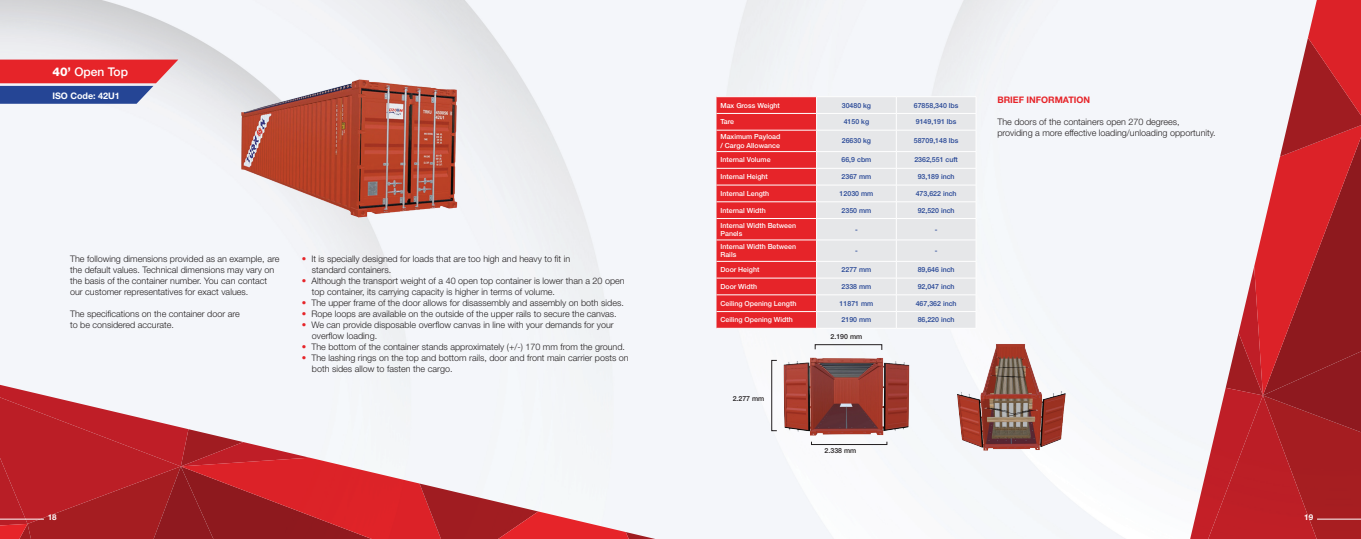
<style>
.page{position:relative;width:1361px;height:539px;background:#fff}
.page>*{position:absolute;margin:0;border:0;box-sizing:border-box;transform-origin:0 0}
.t1{font:500 12px "Helvetica Neue LT Std";color:#fff}
.t2{font:300 9px/11px "Helvetica Neue LT Std";color:#231f20}
.t3{font:700 9px "Helvetica Neue LT Std";color:#e62429}
.t4{font:700 9px "Helvetica Neue LT Std";color:#fff}
.t5{font:700 8px "Helvetica Neue LT Std";color:#fff}
.t6{font:500 7px/8.4px "Helvetica Neue LT Std";color:#fff}
.t7{font:500 7px "Helvetica Neue LT Std";color:#254595}
.t8{font:500 7px "Helvetica Neue LT Std";color:#231f20}
.s1{font-weight:800}
.s2{font-family:"Helvetica";color:#e62429}
</style>
<div class="page">
<svg style="left:1177px;top:0;width:184px;height:539px"></svg>
<svg style="left:0;top:381px;width:675px;height:158px"></svg>
<img style="left:165px;top:44px;width:370px;height:197px">
<div style="left:817px;top:97px;width:159px;height:228px;background:#e6e7e9"></div>
<hr style="left:816px;top:113px;width:80px;height:1px;background:#fff">
<hr style="left:896px;top:113px;width:80px;height:1px;background:#fff">
<hr style="left:816px;top:130px;width:80px;height:1px;background:#fff">
<hr style="left:896px;top:130px;width:80px;height:1px;background:#fff">
<hr style="left:816px;top:151px;width:80px;height:1px;background:#fff">
<hr style="left:896px;top:151px;width:80px;height:1px;background:#fff">
<hr style="left:816px;top:168px;width:80px;height:1px;background:#fff">
<hr style="left:896px;top:168px;width:80px;height:1px;background:#fff">
<hr style="left:816px;top:185px;width:80px;height:1px;background:#fff">
<hr style="left:896px;top:185px;width:80px;height:1px;background:#fff">
<hr style="left:816px;top:201px;width:80px;height:1px;background:#fff">
<hr style="left:896px;top:201px;width:80px;height:1px;background:#fff">
<hr style="left:816px;top:218px;width:80px;height:1px;background:#fff">
<hr style="left:896px;top:218px;width:80px;height:1px;background:#fff">
<hr style="left:816px;top:240px;width:80px;height:1px;background:#fff">
<hr style="left:896px;top:240px;width:80px;height:1px;background:#fff">
<hr style="left:816px;top:261px;width:80px;height:1px;background:#fff">
<hr style="left:896px;top:261px;width:80px;height:1px;background:#fff">
<hr style="left:816px;top:278px;width:80px;height:1px;background:#fff">
<hr style="left:896px;top:278px;width:80px;height:1px;background:#fff">
<hr style="left:816px;top:294px;width:80px;height:1px;background:#fff">
<hr style="left:896px;top:294px;width:80px;height:1px;background:#fff">
<hr style="left:816px;top:311px;width:80px;height:1px;background:#fff">
<svg style="left:716px;top:97px;width:101px;height:231px;background:#e73237"></svg>
<hr style="left:896px;top:311px;width:80px;height:1px;background:#fff">
<svg style="left:896px;top:97px;width:1px;height:228px"></svg>
<img style="left:717px;top:325px;width:205px;height:129px">
<img style="left:922px;top:317px;width:197px;height:141px">
<hr style="left:1317px;top:518px;width:44px;height:1px;background:#fff">
<hr style="left:0;top:518px;width:44px;height:1px;background:#fff">
<svg style="left:0;top:60px;width:178px;height:44px;background:#a7516f"></svg>
<h1 class="t1" style="left:52px;top:64px;width:77px"><span class="s1">40’</span> Open Top</h1>
<p class="t4" style="left:52px;top:90px;width:69px">ISO Code: 42U1</p>
<p class="t2" style="left:70px;top:253px;width:211px">The following dimensions provided as an example, are the default values. Technical dimensions may vary on the basis of the container number. You can contact our customer representatives for exact values.</p>
<p class="t2" style="left:70px;top:308px;width:171px">The specifications on the container door are to be considered accurate.</p>
<p class="t2" style="left:312px;top:253px;width:260px;text-indent:-10px"><span class="s2">•</span> It is specially designed for loads that are too high and heavy to fit in standard containers.</p>
<p class="t2" style="left:312px;top:275px;width:314px;text-indent:-10px"><span class="s2">•</span> Although the transport weight of a 40 open top container is lower than a 20 open top container, its carrying capacity is higher in terms of volume.</p>
<p class="t2" style="left:302px;top:297px;width:323px"><span class="s2">•</span> The upper frame of the door allows for disassembly and assembly on both sides.</p>
<p class="t2" style="left:302px;top:308px;width:316px"><span class="s2">•</span> Rope loops are available on the outside of the upper rails to secure the canvas.</p>
<p class="t2" style="left:312px;top:319px;width:303px;text-indent:-10px"><span class="s2">•</span> We can provide disposable overflow canvas in line with your demands for your overflow loading.</p>
<p class="t2" style="left:302px;top:341px;width:325px"><span class="s2">•</span> The bottom of the container stands approximately (+/-) 170 mm from the ground.</p>
<p class="t2" style="left:312px;top:352px;width:318px;text-indent:-10px"><span class="s2">•</span> The lashing rings on the top and bottom rails, door and front main carrier posts on both sides allow to fasten the cargo.</p>
<p class="t6" style="left:720px;top:101px;width:61px">Max Gross Weight</p>
<p class="t7" style="left:842px;top:101px;width:31px">30480 kg</p>
<p class="t7" style="left:914px;top:101px;width:46px">67858,340 lbs</p>
<p class="t6" style="left:720px;top:117px;width:15px">Tare</p>
<p class="t7" style="left:844px;top:118px;width:27px">4150 kg</p>
<p class="t7" style="left:916px;top:118px;width:42px">9149,191 lbs</p>
<p class="t6" style="left:720px;top:132px;width:61px">Maximum Payload / Cargo Allowance</p>
<p class="t7" style="left:842px;top:137px;width:31px">26630 kg</p>
<p class="t7" style="left:914px;top:137px;width:46px">58709,148 lbs</p>
<p class="t6" style="left:720px;top:156px;width:52px">Internal Volume</p>
<p class="t7" style="left:841px;top:156px;width:31px">66,9 cbm</p>
<p class="t7" style="left:914px;top:156px;width:45px">2362,551 cuft</p>
<p class="t6" style="left:720px;top:172px;width:49px">Internal Height</p>
<p class="t7" style="left:841px;top:172px;width:31px">2367 mm</p>
<p class="t7" style="left:917px;top:172px;width:38px">93,189 inch</p>
<p class="t6" style="left:720px;top:189px;width:50px">Internal Length</p>
<p class="t7" style="left:839px;top:189px;width:35px">12030 mm</p>
<p class="t7" style="left:916px;top:189px;width:42px">473,622 inch</p>
<p class="t6" style="left:720px;top:206px;width:47px">Internal Width</p>
<p class="t7" style="left:841px;top:206px;width:31px">2350 mm</p>
<p class="t7" style="left:917px;top:206px;width:38px">92,520 inch</p>
<p class="t6" style="left:720px;top:221px;width:77px">Internal Width Between<br>Panels</p>
<p class="t7" style="left:855px;top:225px;width:4px">-</p>
<p class="t7" style="left:935px;top:225px;width:4px">-</p>
<p class="t6" style="left:720px;top:242px;width:77px">Internal Width Between<br>Rails</p>
<p class="t7" style="left:855px;top:246px;width:4px">-</p>
<p class="t7" style="left:935px;top:246px;width:4px">-</p>
<p class="t6" style="left:720px;top:265px;width:40px">Door Height</p>
<p class="t7" style="left:841px;top:265px;width:31px">2277 mm</p>
<p class="t7" style="left:917px;top:265px;width:38px">89,646 inch</p>
<p class="t6" style="left:720px;top:282px;width:38px">Door Width</p>
<p class="t7" style="left:841px;top:282px;width:31px">2338 mm</p>
<p class="t7" style="left:917px;top:282px;width:38px">92,047 inch</p>
<p class="t6" style="left:720px;top:299px;width:77px">Ceiling Opening Length</p>
<p class="t7" style="left:839px;top:299px;width:35px">11871 mm</p>
<p class="t7" style="left:916px;top:299px;width:42px">467,362 inch</p>
<p class="t6" style="left:720px;top:315px;width:74px">Ceiling Opening Width</p>
<p class="t7" style="left:841px;top:316px;width:31px">2190 mm</p>
<p class="t7" style="left:917px;top:316px;width:38px">86,220 inch</p>
<p class="t8" style="left:732px;top:394px;width:33px">2.277 mm</p>
<p class="t8" style="left:830px;top:332px;width:33px">2.190 mm</p>
<p class="t8" style="left:824px;top:446px;width:33px">2.338 mm</p>
<p class="t3" style="left:997px;top:94px;width:94px">BRIEF INFORMATION</p>
<p class="t2" style="left:997px;top:116px;width:220px">The doors of the containers open 270 degrees, providing a more effective loading/unloading opportunity.</p>
<p class="t5" style="left:48px;top:512px;width:10px">18</p>
<p class="t5" style="left:1304px;top:512px;width:10px">19</p>
</div>
